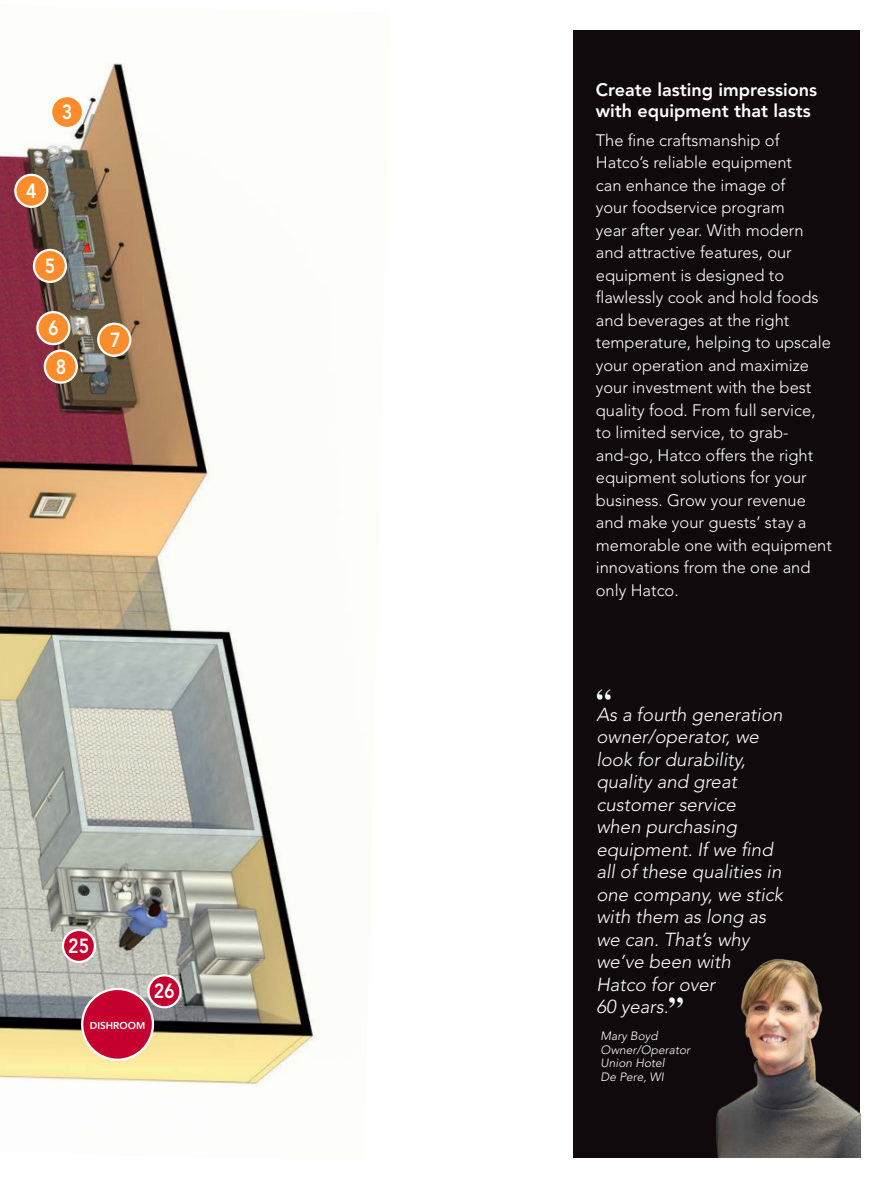
<style>
.page{position:relative;width:891px;height:1188px;background:#fff}
.page>*{position:absolute;margin:0;border:0;box-sizing:border-box;transform-origin:0 0}
.t1{font:700 30px "Times";color:#fff}
.t2{font:800 20.4px "Avenir";color:#fff;scale:.87 1}
.t3{font:italic 300 18.75px/22.5px "Avenir";color:#fff}
.t4{font:800 18px/21.6px "Avenir";color:#fff}
.t5{font:300 16.5px/22.5px "Avenir";color:#fff}
.t6{font:italic 300 12px/13.5px "Avenir";color:#fff}
.t7{font:800 9.9px "Avenir";color:#fff}
.s1{font-family:"Times";font-weight:700;font-style:normal;font-size:30px}
</style>
<div class="page">
<img style="left:0;top:63px;width:320px;height:1023px">
<div style="left:573px;top:30px;width:287px;height:1128px;background:#110a0c"></div>
<img style="left:716px;top:959px;width:144px;height:199px">
<div style="left:51px;top:96px;width:32px;height:32px;background:#ff8c2b;border-radius:50%"></div>
<div style="left:50px;top:95px;width:34px;height:34px;border:2px solid #fff;border-radius:50%"></div>
<div style="left:15px;top:175px;width:32px;height:32px;background:#ff8c2b;border-radius:50%"></div>
<div style="left:14px;top:174px;width:34px;height:34px;border:2px solid #fff;border-radius:50%"></div>
<div style="left:148px;top:975px;width:32px;height:32px;background:#c5002e;border-radius:50%"></div>
<div style="left:147px;top:974px;width:35px;height:34px;border:2px solid #fff;border-radius:50%"></div>
<div style="left:63px;top:930px;width:32px;height:32px;background:#c5002e;border-radius:50%"></div>
<div style="left:62px;top:929px;width:34px;height:34px;border:2px solid #fff;border-radius:50%"></div>
<div style="left:82px;top:989px;width:71px;height:71px;background:#c5002e;border-radius:50%"></div>
<div style="left:81px;top:988px;width:73px;height:73px;border:2px solid #fff;border-radius:50%"></div>
<div style="left:45px;top:351px;width:32px;height:32px;background:#ff8c2b;border-radius:50%"></div>
<div style="left:44px;top:349px;width:34px;height:35px;border:2px solid #fff;border-radius:50%"></div>
<div style="left:98px;top:324px;width:32px;height:32px;background:#ff8c2b;border-radius:50%"></div>
<div style="left:97px;top:323px;width:34px;height:34px;border:2px solid #fff;border-radius:50%"></div>
<div style="left:37px;top:312px;width:32px;height:32px;background:#ff8c2b;border-radius:50%"></div>
<div style="left:36px;top:311px;width:34px;height:34px;border:2px solid #fff;border-radius:50%"></div>
<div style="left:34px;top:250px;width:32px;height:32px;background:#ff8c2b;border-radius:50%"></div>
<div style="left:33px;top:249px;width:34px;height:34px;border:2px solid #fff;border-radius:50%"></div>
<p class="t2" style="left:62px;top:100px;width:14px">3</p>
<p class="t2" style="left:26px;top:178px;width:14px">4</p>
<p class="t2" style="left:45px;top:254px;width:14px">5</p>
<p class="t2" style="left:48px;top:316px;width:14px">6</p>
<p class="t2" style="left:56px;top:355px;width:14px">8</p>
<p class="t2" style="left:110px;top:328px;width:14px">7</p>
<p class="t2" style="left:68px;top:934px;width:26px">25</p>
<p class="t7" style="left:90px;top:1019px;width:57px">DISHROOM</p>
<p class="t2" style="left:154px;top:979px;width:25px">26</p>
<p class="t4" style="left:596px;top:78px;width:223px">Create lasting impressions with equipment that lasts</p>
<p class="t5" style="left:596px;top:129px;width:237px">The fine craftsmanship of<br>Hatco’s reliable equipment<br>can enhance the image of<br>your foodservice program<br>year after year. With modern and attractive features, our equipment is designed to flawlessly cook and hold foods and beverages at the right temperature, helping to upscale your operation and maximize your investment with the best quality food. From full service, to limited service, to grab&shy;and-go, Hatco offers the right equipment solutions for your business. Grow your revenue and make your guests’ stay a memorable one with equipment innovations from the one and only Hatco.</p>
<p class="t1" style="left:596px;top:671px;width:16px">“</p>
<p class="t3" style="left:596px;top:703px;width:188px">As a fourth generation owner/operator, we look for durability, quality and great customer service when purchasing equipment. If we find all of these qualities in one company, we stick with them as long as we can. That’s why we’ve been with<br>Hatco for over<br>60 years.<span class="s1">”</span></p>
<p class="t6" style="left:601px;top:1029px;width:59px">Mary Boyd</p>
<p class="t6" style="left:601px;top:1043px;width:91px">Owner/Operator<br>Union Hotel<br>De Pere, WI</p>
</div>
